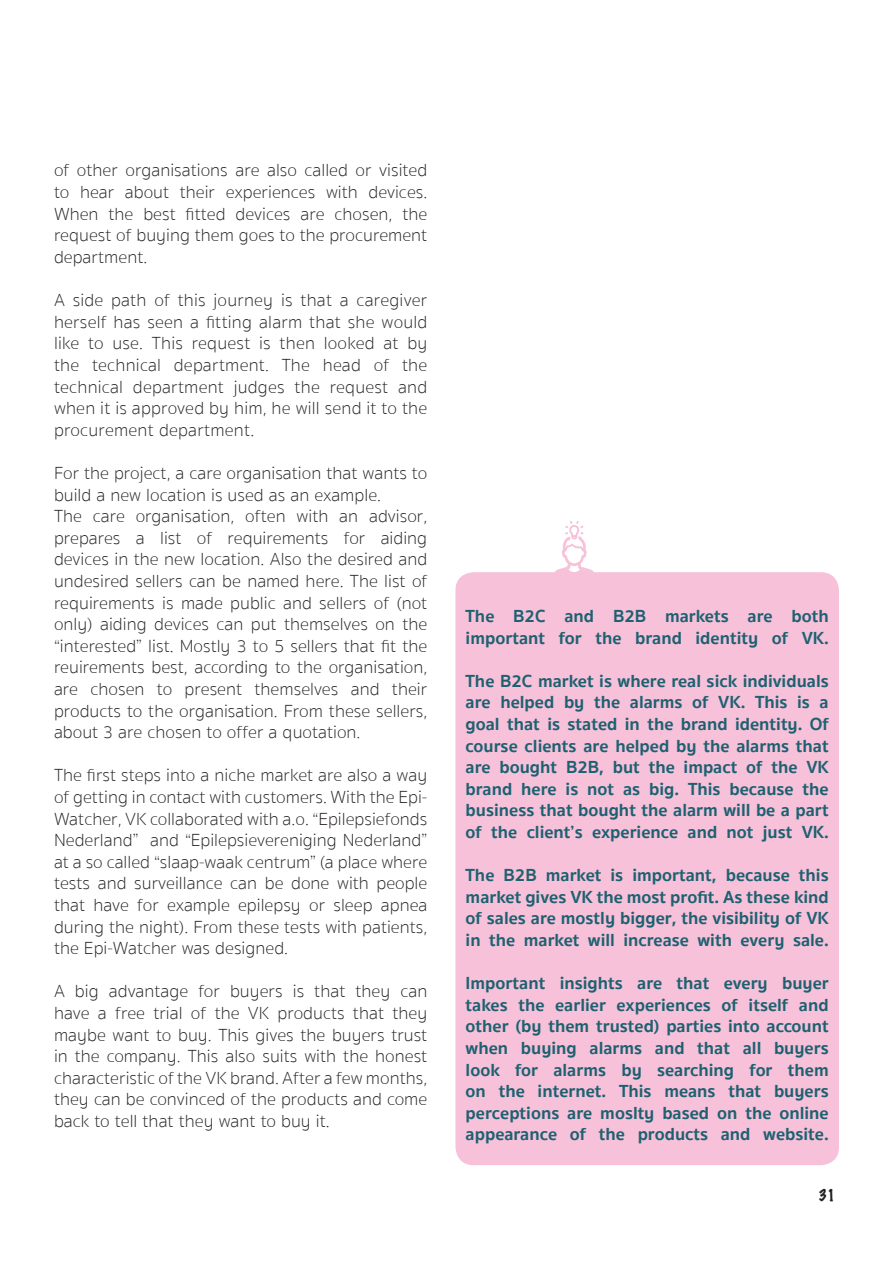
<style>
.page{position:relative;width:893px;height:1263px;background:#fff}
.page>*{position:absolute;margin:0;border:0;box-sizing:border-box;transform-origin:0 0}
.t1{font:100 18px/21.6px "Sukhumvit Set";color:#231f20;text-align:justify}
.t2{font:700 18px/21.6px "Sukhumvit Set";color:#1d6171;text-align:justify}
.t3{font:100 15px "Marker Felt";color:#231f20}
</style>
<div class="page">
<div style="left:455px;top:572px;width:384px;height:593px;background:#f7c1d9;border-radius:18px"></div>
<svg style="left:553px;top:521px;width:41px;height:52px"></svg>
<p class="t1" style="left:54px;top:160px;width:375px">of other organisations are also called or visited to hear about their experiences with devices.<br>When the best fitted devices are chosen, the request of buying them goes to the procurement department.</p>
<p class="t1" style="left:54px;top:290px;width:375px">A side path of this journey is that a caregiver herself has seen a fitting alarm that she would like to use. This request is then looked at by the technical department. The head of the technical department judges the request and when it is approved by him, he will send it to the procurement department.</p>
<p class="t1" style="left:54px;top:463px;width:375px">For the project, a care organisation that wants to build a new location is used as an example.</p>
<p class="t1" style="left:54px;top:506px;width:375px">The care organisation, often with an advisor, prepares a list of requirements for aiding devices in the new location. Also the desired and undesired sellers can be named here. The list of requirements is made public and sellers of (not only) aiding devices can put themselves on the “interested” list. Mostly 3 to 5 sellers that fit the reuirements best, according to the organisation, are chosen to present themselves and their products to the organisation. From these sellers, about 3 are chosen to offer a quotation.</p>
<p class="t1" style="left:54px;top:765px;width:375px">The first steps into a niche market are also a way of getting in contact with customers. With the Epi-Watcher, VK collaborated with a.o. “Epilepsiefonds Nederland” and “Epilepsievereniging Nederland” at a so called “slaap-waak centrum” (a place where tests and surveillance can be done with people that have for example epilepsy or sleep apnea during the night). From these tests with patients, the Epi-Watcher was designed.</p>
<p class="t1" style="left:54px;top:981px;width:375px">A big advantage for buyers is that they can have a free trial of the VK products that they maybe want to buy. This gives the buyers trust in the company. This also suits with the honest characteristic of the VK brand. After a few months, they can be convinced of the products and come back to tell that they want to buy it.</p>
<p class="t2" style="left:466px;top:605px;width:365px">The B2C and B2B markets are both important for the brand identity of VK.</p>
<p class="t2" style="left:466px;top:670px;width:365px">The B2C market is where real sick individuals are helped by the alarms of VK. This is a goal that is stated in the brand identity. Of course clients are helped by the alarms that are bought B2B, but the impact of the VK brand here is not as big. This because the business that bought the alarm will be a part of the client’s experience and not just VK.</p>
<p class="t2" style="left:466px;top:865px;width:365px">The B2B market is important, because this market gives VK the most profit. As these kind of sales are mostly bigger, the visibility of VK in the market will increase with every sale.</p>
<p class="t2" style="left:466px;top:973px;width:365px">Important insights are that every buyer takes the earlier experiences of itself and other (by them trusted) parties into account when buying alarms and that all buyers look for alarms by searching for them on the internet. This means that buyers perceptions are moslty based on the online appearance of the products and website.</p>
<p class="t3" style="left:819px;top:1183px;width:19px">31</p>
</div>
